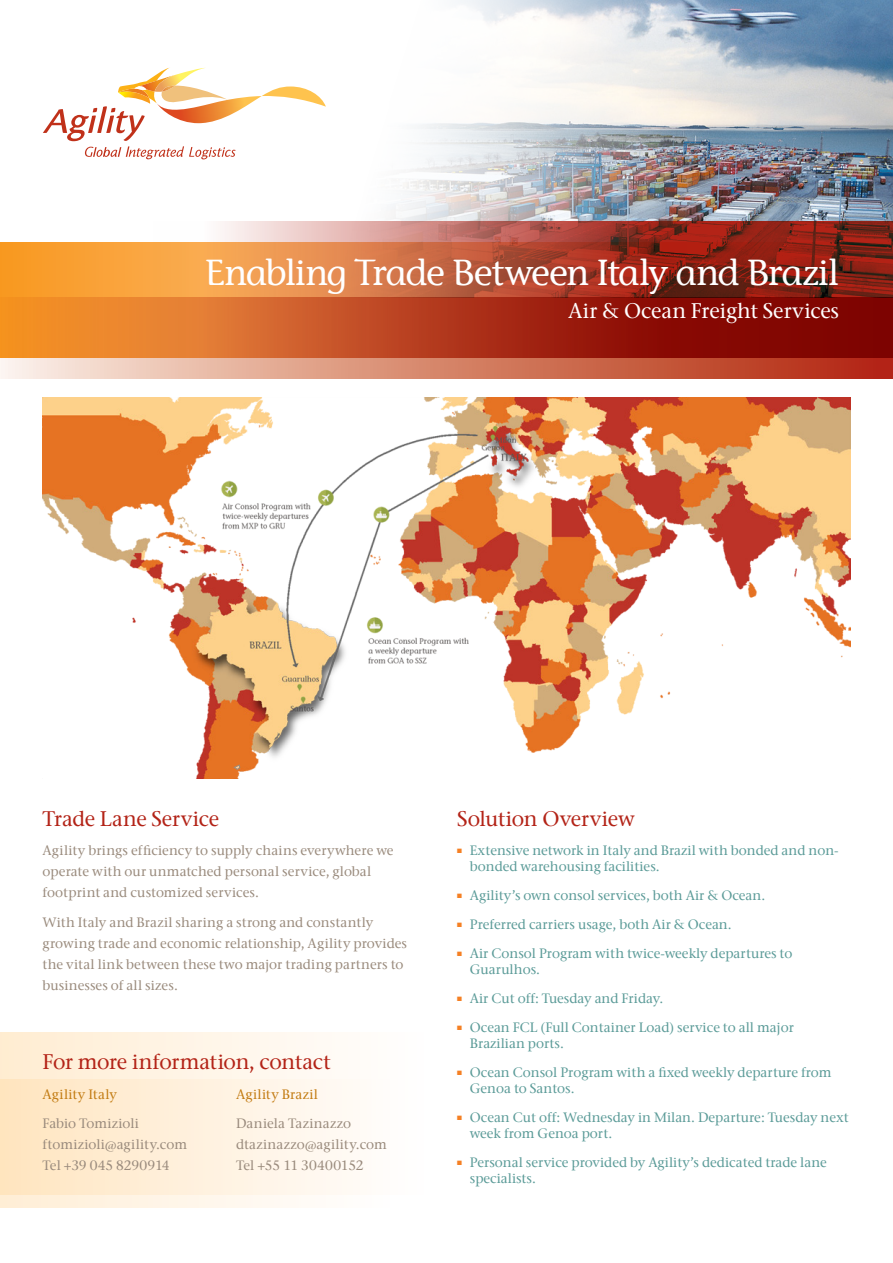
<style>
.page{position:relative;width:893px;height:1263px;background:#fff}
.page>*{position:absolute;margin:0;border:0;box-sizing:border-box;transform-origin:0 0}
.t1{font:500 36px "ITC Stone Informal Com";letter-spacing:-.04em;color:#fff}
.t2{font:500 21px "ITC Stone Serif Com";letter-spacing:-.015em;color:#b32317}
.t3{font:500 21px "ITC Stone Serif Com";color:#fff}
.t4{font:500 13.5px/16.2px "ITC Stone Serif Com";color:#5b9b98}
.t5{font:500 13.5px/21px "ITC Stone Serif Com";letter-spacing:.01em;color:#9a8b7d}
.t6{font:500 13.5px "ITC Stone Serif Com";letter-spacing:.02em;color:#c37c13}
.s1{color:#f58024}
</style>
<div class="page">
<img style="left:391px;top:0;width:502px;height:221px">
<img style="left:43px;top:398px;width:807px;height:380px">
<svg style="left:220px;top:221px;width:673px;height:21px;background:#b4645c"></svg>
<svg style="left:0;top:357px;width:893px;height:21px;background:#d4836c"></svg>
<svg style="left:0;top:242px;width:893px;height:115px;background:#b95025"></svg>
<svg style="left:43px;top:68px;width:283px;height:91px"></svg>
<svg style="left:0;top:1194px;width:353px;height:14px"></svg>
<div style="left:0;top:1032px;width:425px;height:162px;background:linear-gradient(to right,#ffe7c5,#fff)"></div>
<svg style="left:234px;top:764px;width:6px;height:6px"></svg>
<h1 class="t1" style="left:205px;top:250px;width:636px">Enabling Trade Between Italy and Brazil</h1>
<h2 class="t3" style="left:568px;top:298px;width:273px">Air &amp; Ocean Freight Services</h2>
<h2 class="t2" style="left:43px;top:806px;width:178px">Trade Lane Service</h2>
<p class="t5" style="left:43px;top:840px;width:353px">Agility brings efficiency to supply chains everywhere we operate with our unmatched personal service, global footprint and customized services.</p>
<p class="t5" style="left:43px;top:911px;width:366px">With Italy and Brazil sharing a strong and constantly growing trade and economic relationship, Agility provides the vital link between these two major trading partners to businesses of all sizes.</p>
<h2 class="t2" style="left:43px;top:1048px;width:290px">For more information, contact</h2>
<p class="t6" style="left:43px;top:1086px;width:76px">Agility Italy</p>
<p class="t5" style="left:43px;top:1113px;width:146px">Fabio Tomizioli ftomizioli@agility.com<br>Tel +39 045 8290914</p>
<p class="t6" style="left:236px;top:1086px;width:84px">Agility Brazil</p>
<p class="t5" style="left:236px;top:1113px;width:152px">Daniela Tazinazzo dtazinazzo@agility.com<br>Tel +55 11 30400152</p>
<h2 class="t2" style="left:457px;top:806px;width:179px">Solution Overview</h2>
<p class="t4" style="left:470px;top:842px;width:370px;text-indent:-13px"><span class="s1">■</span> Extensive network in Italy and Brazil with bonded and non&shy;bonded warehousing facilities.</p>
<p class="t4" style="left:457px;top:887px;width:310px"><span class="s1">■</span> Agility’s own consol services, both Air &amp; Ocean.</p>
<p class="t4" style="left:457px;top:916px;width:276px"><span class="s1">■</span> Preferred carriers usage, both Air &amp; Ocean.</p>
<p class="t4" style="left:470px;top:945px;width:324px;text-indent:-13px"><span class="s1">■</span> Air Consol Program with twice-weekly departures to<br>Guarulhos.</p>
<p class="t4" style="left:457px;top:990px;width:208px"><span class="s1">■</span> Air Cut off: Tuesday and Friday.</p>
<p class="t4" style="left:470px;top:1019px;width:325px;text-indent:-13px"><span class="s1">■</span> Ocean FCL (Full Container Load) service to all major<br>Brazilian ports.</p>
<p class="t4" style="left:470px;top:1064px;width:363px;text-indent:-13px"><span class="s1">■</span> Ocean Consol Program with a fixed weekly departure from<br>Genoa to Santos.</p>
<p class="t4" style="left:470px;top:1109px;width:381px;text-indent:-13px"><span class="s1">■</span> Ocean Cut off: Wednesday in Milan. Departure: Tuesday next week from Genoa port.</p>
<p class="t4" style="left:470px;top:1154px;width:359px;text-indent:-13px"><span class="s1">■</span> Personal service provided by Agility’s dedicated trade lane specialists.</p>
</div>
